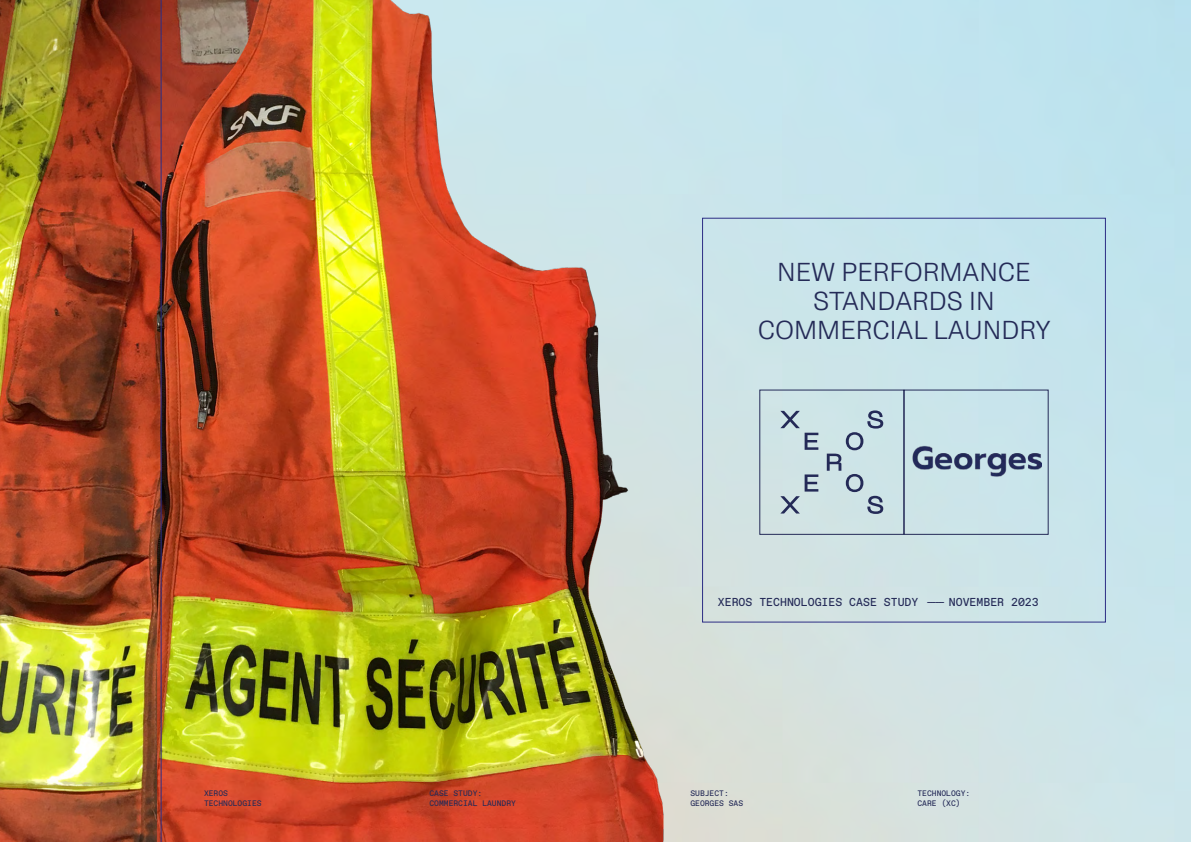
<style>
.page{position:relative;width:1191px;height:842px;background:#fff}
.page>*{position:absolute;margin:0;border:0;box-sizing:border-box;transform-origin:0 0}
.t1{font:300 25.9px/28.8px "Protokoll";color:#242a57;text-align:center}
.t2{font:11.5px "ABC Favorit Mono";color:#242a57}
.t3{font:8px/9.6px "ABC Favorit Mono";color:#242a57}
</style>
<div class="page">
<img style="left:688px;top:0;width:503px;height:842px">
<img style="left:0;top:0;width:688px;height:842px">
<svg style="left:780px;top:410px;width:103px;height:104px"></svg>
<div style="left:759px;top:390px;width:145px;height:145px;border:1px solid #242a57"></div>
<div style="left:903px;top:390px;width:145px;height:145px;border:1px solid #242a57"></div>
<img style="left:910px;top:428px;width:131px;height:59px">
<hr style="left:161px;top:0;width:1px;height:842px;background:#2c2d84">
<h1 class="t1" style="left:757px;top:257px;width:295px">NEW PERFORMANCE<br>STANDARDS IN<br>COMMERCIAL LAUNDRY</h1>
<h2 class="t2" style="left:718px;top:595px;width:322px">XEROS TECHNOLOGIES CASE STUDY ------ NOVEMBER 2023</h2>
<p class="t3" style="left:204px;top:789px;width:59px">XEROS<br>TECHNOLOGIES</p>
<p class="t3" style="left:429px;top:789px;width:88px">CASE STUDY:<br>COMMERCIAL LAUNDRY</p>
<p class="t3" style="left:690px;top:789px;width:54px">SUBJECT:<br>GEORGES SAS</p>
<p class="t3" style="left:917px;top:789px;width:54px">TECHNOLOGY:<br>CARE (XC)</p>
</div>
